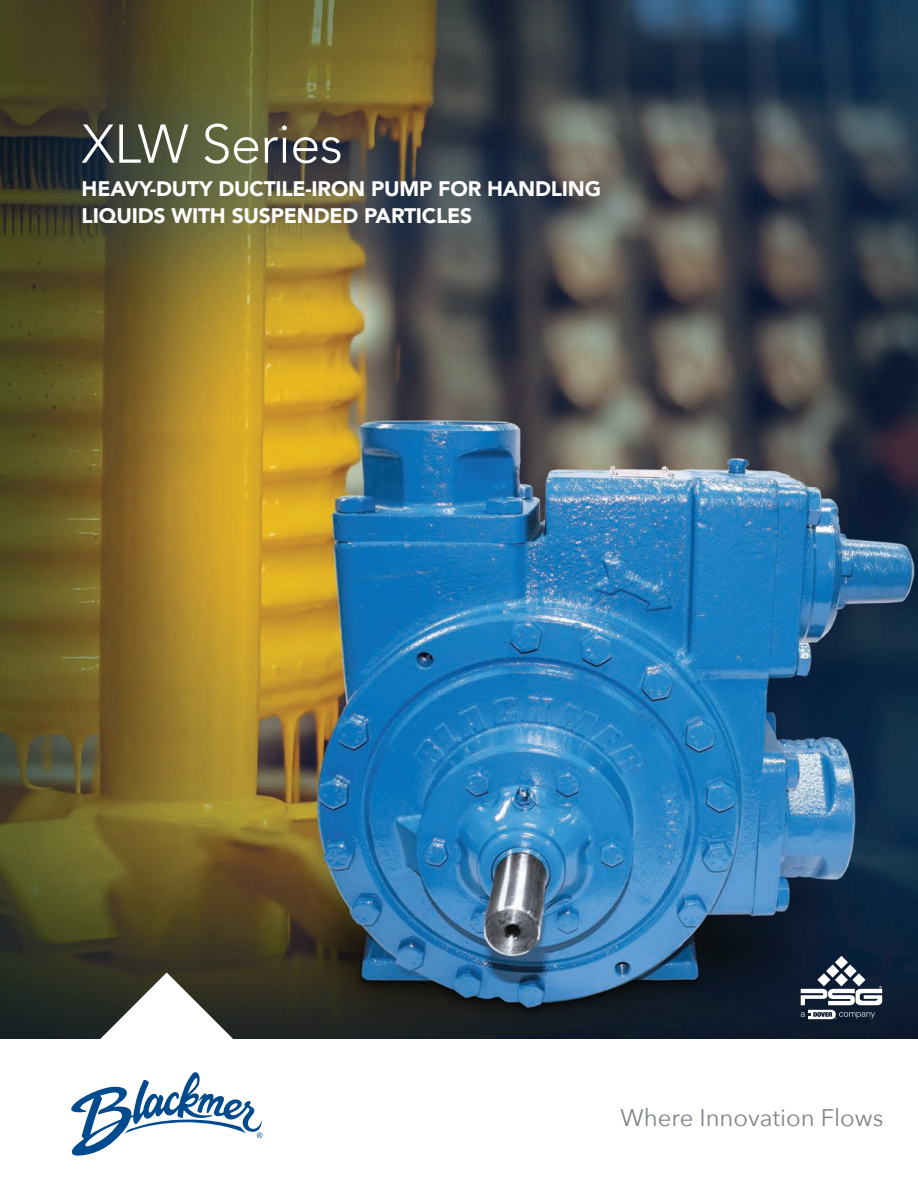
<style>
.page{position:relative;width:918px;height:1188px;background:#fff}
.page>*{position:absolute;margin:0;border:0;box-sizing:border-box;transform-origin:0 0}
.t1{font:300 54px "Avenir";letter-spacing:-.01em;color:#fff}
.t2{font:24px "Avenir Next";color:#7e868d}
.t3{font:900 21px/27px "Avenir";letter-spacing:-.01em;color:#fff}
</style>
<div class="page">
<img style="left:0;top:0;width:918px;height:1039px">
<svg style="left:70px;top:973px;width:192px;height:183px"></svg>
<svg style="left:801px;top:956px;width:81px;height:63px"></svg>
<div style="left:0;top:36px;width:686px;height:277px;background:#004a8d;opacity:.23"></div>
<h1 class="t1" style="left:82px;top:112px;width:263px">XLW Series</h1>
<p class="t3" style="left:82px;top:175px;width:521px">HEAVY-DUTY DUCTILE-IRON PUMP FOR HANDLING<br>LIQUIDS WITH SUSPENDED PARTICLES</p>
<p class="t2" style="left:620px;top:1097px;width:265px">Where Innovation Flows</p>
</div>
